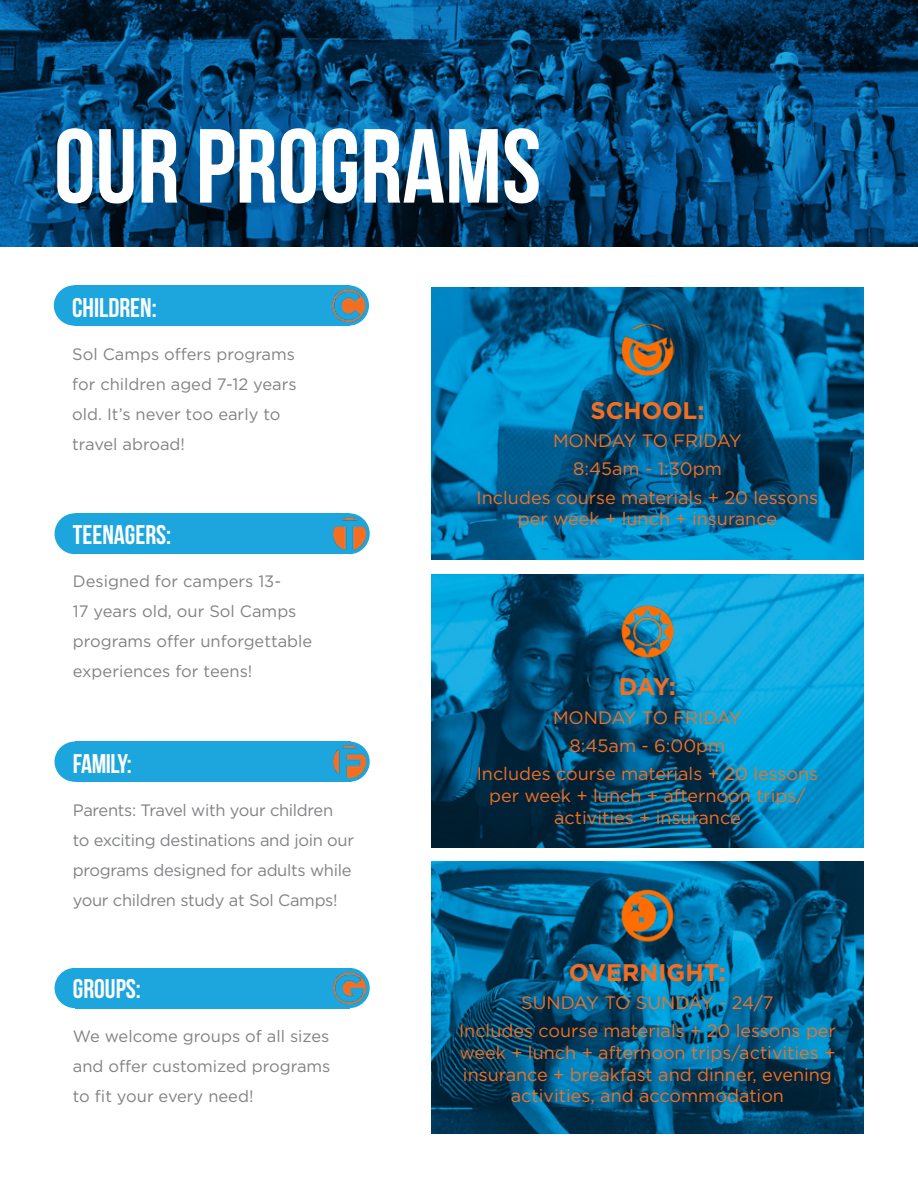
<style>
.page{position:relative;width:918px;height:1188px;background:#fff}
.page>*{position:absolute;margin:0;border:0;box-sizing:border-box;transform-origin:0 0}
.t1{font:700 105px "Bebas Neue";color:#fff}
.t2{font:700 27px "Bebas Neue";color:#fff}
.t3{font:700 24px "Gotham";color:#f36e21}
.t4{font:18px/28.3px "Gotham";color:#f36e21;text-align:center}
.t5{font:16.5px/30px "Gotham";color:#808285}
.t6{font:16.5px/30px "Gotham";letter-spacing:-.02em;color:#808285}
</style>
<div class="page">
<div style="left:74px;top:285px;width:276px;height:41px;background:#1da6dd"></div>
<div style="left:54px;top:285px;width:41px;height:41px;background:#1da6dd;border-radius:50%"></div>
<div style="left:328px;top:285px;width:41px;height:41px;background:#1da6dd;border-radius:50%"></div>
<img style="left:332px;top:289px;width:33px;height:33px">
<div style="left:75px;top:742px;width:276px;height:40px;background:#1da6dd"></div>
<div style="left:55px;top:742px;width:40px;height:40px;background:#1da6dd;border-radius:50%"></div>
<div style="left:329px;top:742px;width:41px;height:40px;background:#1da6dd;border-radius:50%"></div>
<img style="left:333px;top:745px;width:33px;height:34px">
<div style="left:75px;top:968px;width:275px;height:40px;background:#1da6dd"></div>
<div style="left:55px;top:968px;width:40px;height:40px;background:#1da6dd;border-radius:50%"></div>
<div style="left:329px;top:968px;width:41px;height:40px;background:#1da6dd;border-radius:50%"></div>
<img style="left:333px;top:971px;width:33px;height:34px">
<img style="left:431px;top:288px;width:432px;height:272px">
<img style="left:431px;top:575px;width:432px;height:272px">
<img style="left:431px;top:862px;width:432px;height:272px">
<div style="left:75px;top:513px;width:275px;height:41px;background:#1da6dd"></div>
<div style="left:55px;top:513px;width:40px;height:41px;background:#1da6dd;border-radius:50%"></div>
<svg style="left:329px;top:513px;width:41px;height:41px"></svg>
<img style="left:332px;top:517px;width:34px;height:34px">
<img style="left:620px;top:322px;width:54px;height:54px">
<img style="left:620px;top:604px;width:54px;height:54px">
<img style="left:620px;top:888px;width:54px;height:54px">
<img style="left:0;top:0;width:918px;height:246px">
<h1 class="t1" style="left:54px;top:109px;width:489px">OUR PROGRAMS</h1>
<h2 class="t2" style="left:72px;top:292px;width:86px">CHILDREN:</h2>
<p class="t5" style="left:72px;top:339px;width:226px">Sol Camps offers programs for children aged 7-12 years old. It’s never too early to travel abroad!</p>
<h2 class="t2" style="left:73px;top:520px;width:100px">TEENAGERS:</h2>
<p class="t5" style="left:73px;top:566px;width:241px">Designed for campers 13-<br>17 years old, our Sol Camps programs offer unforgettable experiences for teens!</p>
<h2 class="t2" style="left:73px;top:748px;width:61px">FAMILY:</h2>
<p class="t6" style="left:73px;top:795px;width:283px">Parents: Travel with your children to exciting destinations and join our programs designed for adults while your children study at Sol Camps!</p>
<h2 class="t2" style="left:73px;top:974px;width:70px">GROUPS:</h2>
<p class="t5" style="left:73px;top:1021px;width:259px;text-align:justify">We welcome groups of all sizes and offer customized programs to fit your every need!</p>
<h3 class="t3" style="left:590px;top:394px;width:116px">SCHOOL:</h3>
<p class="t4" style="left:477px;top:426px;width:343px">MONDAY TO FRIDAY<br>8:45am - 1:30pm<br>Includes course materials + 20 lessons</p>
<p class="t4" style="left:518px;top:505px;width:261px">per week + lunch + insurance</p>
<h3 class="t3" style="left:619px;top:671px;width:59px">DAY:</h3>
<p class="t4" style="left:477px;top:703px;width:343px">MONDAY TO FRIDAY<br>8:45am - 6:00pm<br>Includes course materials + 20 lessons</p>
<p class="t4" style="left:489px;top:784px;width:318px;line-height:21.6px">per week + lunch + afternoon trips/ activities + insurance</p>
<h3 class="t3" style="left:569px;top:956px;width:159px">OVERNIGHT:</h3>
<p class="t4" style="left:459px;top:988px;width:378px">SUNDAY TO SUNDAY - 24/7<br>Includes course materials + 20 lessons per</p>
<p class="t4" style="left:459px;top:1041px;width:378px;line-height:21.6px">week + lunch + afternoon trips/activities + insurance + breakfast and dinner, evening activities, and accommodation</p>
</div>
